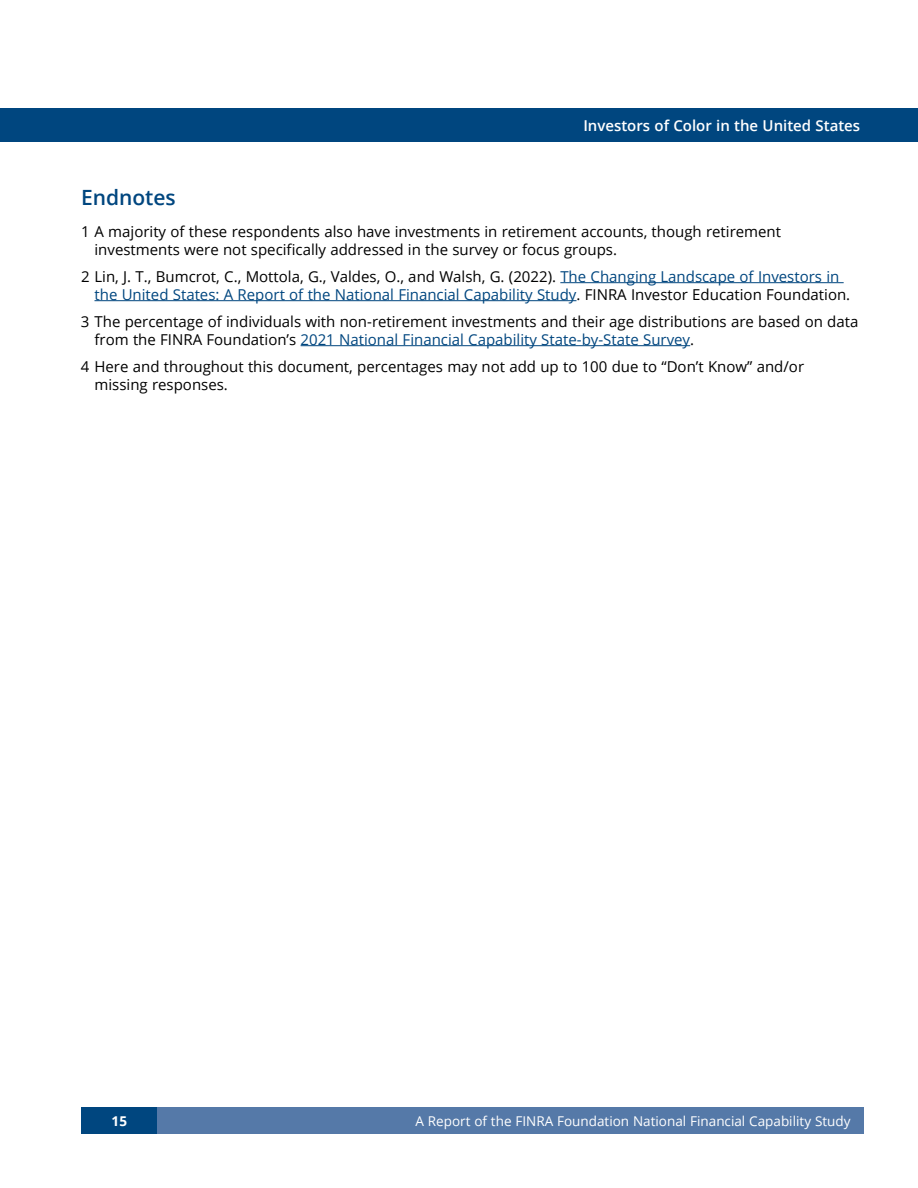
<style>
.page{position:relative;width:918px;height:1188px;background:#fff}
.page>*{position:absolute;margin:0;border:0;box-sizing:border-box;transform-origin:0 0}
.t1{font:600 21px "Open Sans";color:#00467f}
.t2{font:15px/18px "Open Sans";color:#000}
.t3{font:600 15px "Open Sans";color:#fff}
.t4{font:13.5px "Open Sans";color:#fff}
.t5{font:700 13.5px "Open Sans";color:#fff}
.s1{color:#00467f}
</style>
<div class="page">
<div style="left:155px;top:1107px;width:709px;height:27px;background:#5579a8"></div>
<div style="left:81px;top:1107px;width:76px;height:27px;background:#00467f"></div>
<div style="left:0;top:108px;width:918px;height:34px;background:#00467f"></div>
<hr style="left:560px;top:282px;width:284px;height:1px;background:#00467f">
<hr style="left:94px;top:300px;width:482px;height:1px;background:#00467f">
<hr style="left:301px;top:345px;width:389px;height:1px;background:#00467f">
<p class="t3" style="left:583px;top:115px;width:278px">Investors of Color in the United States</p>
<h1 class="t1" style="left:81px;top:183px;width:96px">Endnotes</h1>
<p class="t2" style="left:94px;top:222px;width:688px;text-indent:-14px">1 A majority of these respondents also have investments in retirement accounts, though retirement investments were not specifically addressed in the survey or focus groups.</p>
<p class="t2" style="left:94px;top:267px;width:757px;text-indent:-13px">2 Lin, J. T., Bumcrot, C., Mottola, G., Valdes, O., and Walsh, G. (2022). <span class="s1">The Changing Landscape of Investors in the United States: A Report of the National Financial Capability Study</span>. FINRA Investor Education Foundation.</p>
<p class="t2" style="left:94px;top:312px;width:765px;text-indent:-14px">3 The percentage of individuals with non-retirement investments and their age distributions are based on data from the FINRA Foundation’s <span class="s1">2021 National Financial Capability State-by-State Survey</span>.</p>
<p class="t2" style="left:94px;top:357px;width:711px;text-indent:-14px">4 Here and throughout this document, percentages may not add up to 100 due to “Don’t Know” and/or missing responses.</p>
<p class="t5" style="left:112px;top:1112px;width:17px">15</p>
<p class="t4" style="left:415px;top:1112px;width:437px">A Report of the FINRA Foundation National Financial Capability Study</p>
</div>
